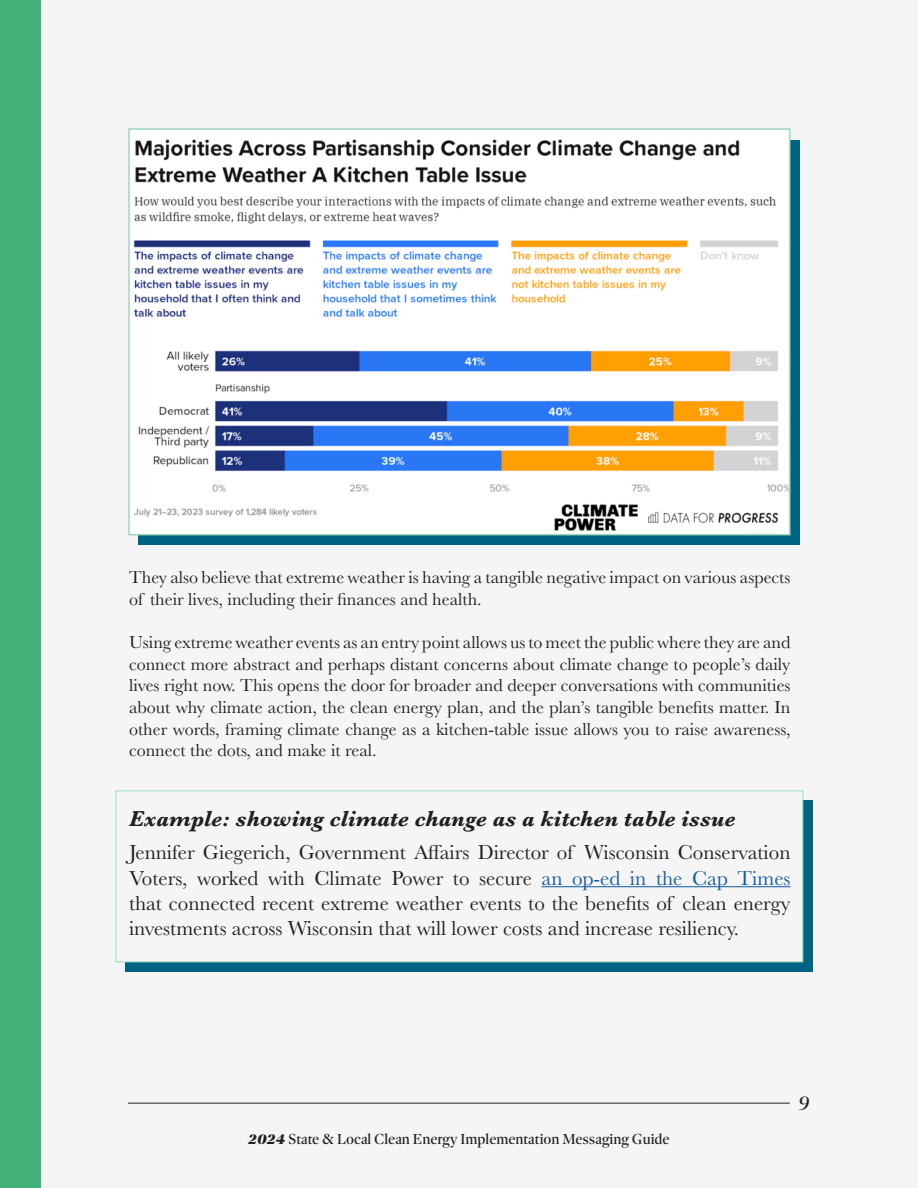
<style>
.page{position:relative;width:918px;height:1188px;background:#fff}
.page>*{position:absolute;margin:0;border:0;box-sizing:border-box;transform-origin:0 0}
.t1{font:italic 700 22.5px "Baskerville";color:#231f20}
.t2{font:21px/25.2px "Baskerville";color:#231f20;text-align:justify}
.t3{font:italic 21px "Dejanire Headline";color:#231f20}
.t4{font:18px/21.6px "Baskerville";color:#231f20}
.t5{font:15px "Dejanire Headline";color:#231f20}
.s1{color:#175d9e}
.s2{font-weight:900;font-style:italic}
</style>
<div class="page">
<hr style="left:128px;top:1103px;width:662px;height:1px;background:#231f20">
<div style="left:125px;top:800px;width:688px;height:172px;background:#006381"></div>
<div style="left:116px;top:790px;width:687px;height:172px;background:#f5f5f5;border:1px solid #a0d8bc"></div>
<div style="left:138px;top:140px;width:662px;height:405px;background:#006381"></div>
<img style="left:133px;top:139px;width:655px;height:393px">
<div style="left:128px;top:128px;width:663px;height:407px;border:2px solid #a0d8bc"></div>
<hr style="left:542px;top:886px;width:249px;height:1px;background:#175d9e">
<div style="left:0;top:0;width:40px;height:1188px;background:#41b179"></div>
<p class="t4" style="left:129px;top:567px;width:663px">They also believe that extreme weather is having a tangible negative impact on various aspects of their lives, including their finances and health.</p>
<p class="t4" style="left:129px;top:632px;width:663px;text-align:justify">Using extreme weather events as an entry point allows us to meet the public where they are and connect more abstract and perhaps distant concerns about climate change to people’s daily lives right now. This opens the door for broader and deeper conversations with communities about why climate action, the clean energy plan, and the plan’s tangible benefits matter. In other words, framing climate change as a kitchen-table issue allows you to raise awareness, connect the dots, and make it real.</p>
<p class="t1" style="left:129px;top:804px;width:608px">Example: showing climate change as a kitchen table issue</p>
<p class="t2" style="left:129px;top:840px;width:663px">Jennifer Giegerich, Government Affairs Director of Wisconsin Conservation Voters, worked with Climate Power to secure <span class="s1">an op-ed in the Cap Times </span>that connected recent extreme weather events to the benefits of clean energy investments across Wisconsin that will lower costs and increase resiliency.</p>
<p class="t5" style="left:248px;top:1130px;width:423px"><span class="s2">2024</span> State &amp; Local Clean Energy Implementation Messaging Guide</p>
<p class="t3" style="left:798px;top:1091px;width:13px">9</p>
</div>
